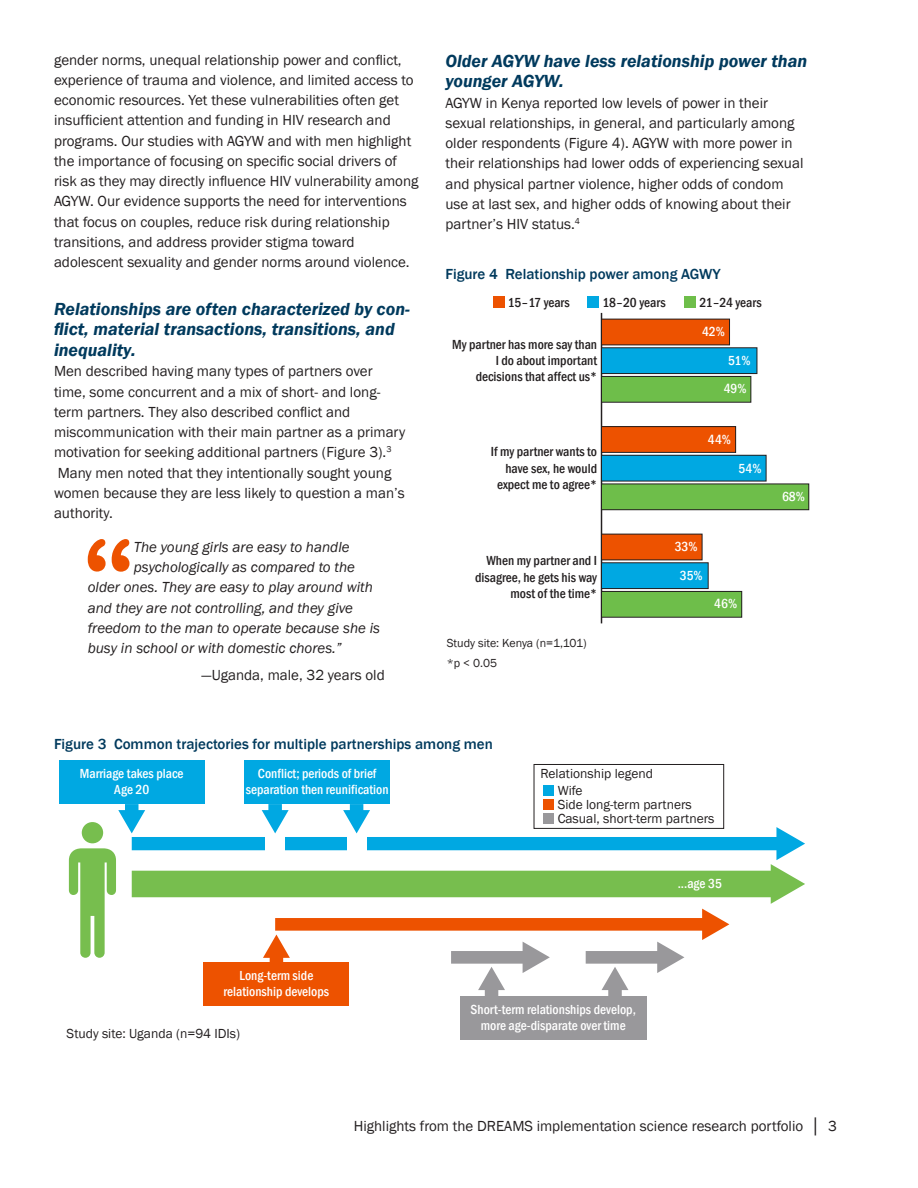
<style>
.page{position:relative;width:918px;height:1188px;background:#fff}
.page>*{position:absolute;margin:0;border:0;box-sizing:border-box;transform-origin:0 0}
.t1{font:111.3px "Arial Rounded MT Bold";color:#ed5200}
.Heading_2{font:italic 600 18px/20.7px "Franklin Gothic";color:#003a5d}
.Normal_after_Heading{font:15px/20.2px "Franklin Gothic";color:#231f20}
.t2{font:italic 15px "Franklin Gothic";color:#231f20}
.Table_Figure_heading{font:500 15px "Franklin Gothic";color:#003a5d}
.Quote_author{font:15px "Franklin Gothic";color:#231f20}
.t3{font:500 condensed 13.5px/16.2px "Franklin Gothic";color:#fff;text-align:center}
.t4{font:500 condensed 13.5px/16.2px "Franklin Gothic";color:#231f20;text-align:right}
.t5{font:13.5px/17px "Franklin Gothic";color:#231f20}
.t6{font:12px/19.6px "Franklin Gothic";color:#231f20}
</style>
<div class="page">
<div style="left:244px;top:761px;width:146px;height:43px;background:#00a8e2"></div>
<div style="left:132px;top:837px;width:649px;height:13px;background:#00a8e2"></div>
<div style="left:132px;top:871px;width:645px;height:26px;background:#77be4e"></div>
<svg style="left:771px;top:827px;width:34px;height:77px"></svg>
<div style="left:59px;top:761px;width:146px;height:43px;background:#00a8e2"></div>
<div style="left:125px;top:804px;width:14px;height:10px;background:#00a8e2"></div>
<svg style="left:69px;top:810px;width:76px;height:148px"></svg>
<div style="left:268px;top:804px;width:14px;height:10px;background:#00a8e2"></div>
<svg style="left:262px;top:810px;width:27px;height:23px"></svg>
<div style="left:350px;top:804px;width:13px;height:10px;background:#00a8e2"></div>
<svg style="left:343px;top:810px;width:27px;height:23px"></svg>
<div style="left:266px;top:835px;width:19px;height:16px;background:#fff"></div>
<div style="left:347px;top:836px;width:19px;height:16px;background:#fff"></div>
<div style="left:275px;top:918px;width:432px;height:13px;background:#ed5200"></div>
<svg style="left:702px;top:909px;width:27px;height:31px"></svg>
<div style="left:460px;top:996px;width:186px;height:43px;background:#99989b"></div>
<div style="left:485px;top:986px;width:13px;height:10px;background:#99989b"></div>
<svg style="left:478px;top:967px;width:27px;height:23px"></svg>
<div style="left:608px;top:986px;width:14px;height:10px;background:#99989b"></div>
<svg style="left:602px;top:967px;width:26px;height:23px"></svg>
<div style="left:204px;top:963px;width:145px;height:43px;background:#ed5200"></div>
<div style="left:270px;top:954px;width:13px;height:10px;background:#ed5200"></div>
<svg style="left:263px;top:935px;width:27px;height:23px"></svg>
<div style="left:586px;top:951px;width:76px;height:13px;background:#99989b"></div>
<svg style="left:657px;top:942px;width:27px;height:31px"></svg>
<div style="left:451px;top:951px;width:76px;height:13px;background:#99989b"></div>
<svg style="left:523px;top:942px;width:27px;height:31px"></svg>
<div style="left:543px;top:785px;width:11px;height:10px;background:#00a8e2"></div>
<div style="left:543px;top:799px;width:11px;height:11px;background:#ed5200"></div>
<div style="left:543px;top:813px;width:11px;height:11px;background:#99989b"></div>
<div style="left:534px;top:764px;width:190px;height:65px;border:1px solid #231f20"></div>
<hr style="left:601px;top:313px;width:1px;height:310px;background:#231f20">
<div style="left:602px;top:376px;width:149px;height:26px;background:#6ebe4a"></div>
<div style="left:601px;top:376px;width:150px;height:27px;border:1px solid #231f20"></div>
<div style="left:602px;top:484px;width:207px;height:26px;background:#6ebe4a"></div>
<div style="left:601px;top:484px;width:208px;height:26px;border:1px solid #231f20"></div>
<div style="left:602px;top:591px;width:140px;height:26px;background:#6ebe4a"></div>
<div style="left:601px;top:591px;width:141px;height:27px;border:1px solid #231f20"></div>
<div style="left:602px;top:348px;width:155px;height:26px;background:#00a8e2"></div>
<div style="left:601px;top:347px;width:156px;height:27px;border:1px solid #231f20"></div>
<div style="left:602px;top:455px;width:164px;height:26px;background:#00a8e2"></div>
<div style="left:601px;top:455px;width:165px;height:26px;border:1px solid #231f20"></div>
<div style="left:602px;top:563px;width:106px;height:26px;background:#00a8e2"></div>
<div style="left:601px;top:562px;width:108px;height:27px;border:1px solid #231f20"></div>
<div style="left:602px;top:319px;width:128px;height:26px;background:#ed5200"></div>
<div style="left:602px;top:427px;width:134px;height:25px;background:#ed5200"></div>
<div style="left:601px;top:426px;width:135px;height:27px;border:1px solid #231f20"></div>
<div style="left:602px;top:534px;width:100px;height:26px;background:#ed5200"></div>
<div style="left:493px;top:296px;width:11px;height:11px;background:#ed5200"></div>
<div style="left:587px;top:296px;width:11px;height:11px;background:#00a8e2"></div>
<div style="left:684px;top:296px;width:11px;height:11px;background:#6ebe4a"></div>
<p class="Normal_after_Heading" style="left:54px;top:50px;width:366px">gender norms, unequal relationship power and conflict, experience of trauma and violence, and limited access to economic resources. Yet these vulnerabilities often get insufficient attention and funding in HIV research and programs. Our studies with AGYW and with men highlight the importance of focusing on specific social drivers of risk as they may directly influence HIV vulnerability among AGYW. Our evidence supports the need for interventions that focus on couples, reduce risk during relationship transitions, and address provider stigma toward adolescent sexuality and gender norms around violence.</p>
<p class="Heading_2" style="left:54px;top:298px;width:357px">Relationships are often characterized by con&shy;flict, material transactions, transitions, and inequality.</p>
<p class="Normal_after_Heading" style="left:54px;top:362px;width:353px">Men described having many types of partners over time, some concurrent and a mix of short- and long&shy;term partners. They also described conflict and miscommunication with their main partner as a primary motivation for seeking additional partners (Figure 3).<sup>3<br></sup>Many men noted that they intentionally sought young women because they are less likely to question a man’s authority.</p>
<p class="t1" style="left:83px;top:515px;width:52px">“</p>
<p class="t2" style="left:134px;top:537px;width:217px">The young girls are easy to handle</p>
<p class="t2" style="left:134px;top:558px;width:223px">psychologically as compared to the</p>
<p class="t2" style="left:88px;top:578px;width:287px">older ones. They are easy to play around with</p>
<p class="t2" style="left:88px;top:598px;width:267px">and they are not controlling, and they give</p>
<p class="t2" style="left:88px;top:618px;width:294px">freedom to the man to operate because she is</p>
<p class="t2" style="left:88px;top:639px;width:255px">busy in school or with domestic chores.”</p>
<p class="Quote_author" style="left:202px;top:666px;width:185px">—Uganda, male, 32 years old</p>
<p class="Heading_2" style="left:446px;top:50px;width:363px">Older AGYW have less relationship power than younger AGYW.</p>
<p class="Normal_after_Heading" style="left:446px;top:93px;width:359px">AGYW in Kenya reported low levels of power in their sexual relationships, in general, and particularly among older respondents (Figure 4). AGYW with more power in their relationships had lower odds of experiencing sexual and physical partner violence, higher odds of condom use at last sex, and higher odds of knowing about their partner’s HIV status.<sup>4</sup></p>
<p class="Table_Figure_heading" style="left:446px;top:265px;width:277px">Figure 4 Relationship power among AGWY</p>
<p class="t4" style="left:508px;top:294px;width:63px">15–17 years</p>
<p class="t4" style="left:603px;top:294px;width:65px">18–20 years</p>
<p class="t4" style="left:700px;top:294px;width:64px">21–24 years</p>
<p class="t4" style="left:452px;top:336px;width:147px">My partner has more say than<br>I do about important decisions that affect us*</p>
<p class="t4" style="left:491px;top:444px;width:108px">If my partner wants to have sex, he would expect me to agree*</p>
<p class="t4" style="left:475px;top:553px;width:124px">When my partner and I disagree, he gets his way most of the time*</p>
<p class="t6" style="left:447px;top:634px;width:141px">Study site: Kenya (n=1,101) *p &lt; 0.05</p>
<p class="t3" style="left:702px;top:323px;width:24px">42%</p>
<p class="t3" style="left:724px;top:346px;width:28px;line-height:28.7px">51%<br>49%</p>
<p class="t3" style="left:708px;top:431px;width:25px">44%</p>
<p class="t3" style="left:739px;top:460px;width:25px">54%</p>
<p class="t3" style="left:675px;top:532px;width:30px;line-height:28.7px">33%<br>35%</p>
<p class="t3" style="left:714px;top:596px;width:24px">46%</p>
<p class="t3" style="left:782px;top:489px;width:24px">68%</p>
<p class="Table_Figure_heading" style="left:54px;top:735px;width:440px">Figure 3 Common trajectories for multiple partnerships among men</p>
<p class="t3" style="left:80px;top:765px;width:105px">Marriage takes place<br>Age 20</p>
<p class="t3" style="left:246px;top:765px;width:144px">Conflict; periods of brief separation then reunification</p>
<p class="t5" style="left:558px;top:765px;width:97px;text-indent:-17px">Relationship legend<br>Wife</p>
<p class="t5" style="left:558px;top:797px;width:158px;line-height:14px">Side long-term partners<br>Casual, short-term partners</p>
<p class="t3" style="left:678px;top:875px;width:46px">...age 35</p>
<p class="t3" style="left:224px;top:967px;width:107px">Long-term side relationship develops</p>
<p class="t5" style="left:67px;top:1025px;width:175px">Study site: Uganda (n=94 IDIs)</p>
<p class="t3" style="left:471px;top:1001px;width:167px">Short-term relationships develop, more age-disparate over time</p>
<p class="Normal_after_Heading" style="left:354px;top:1116px;width:485px">Highlights from the DREAMS implementation science research portfolio │ 3</p>
</div>
